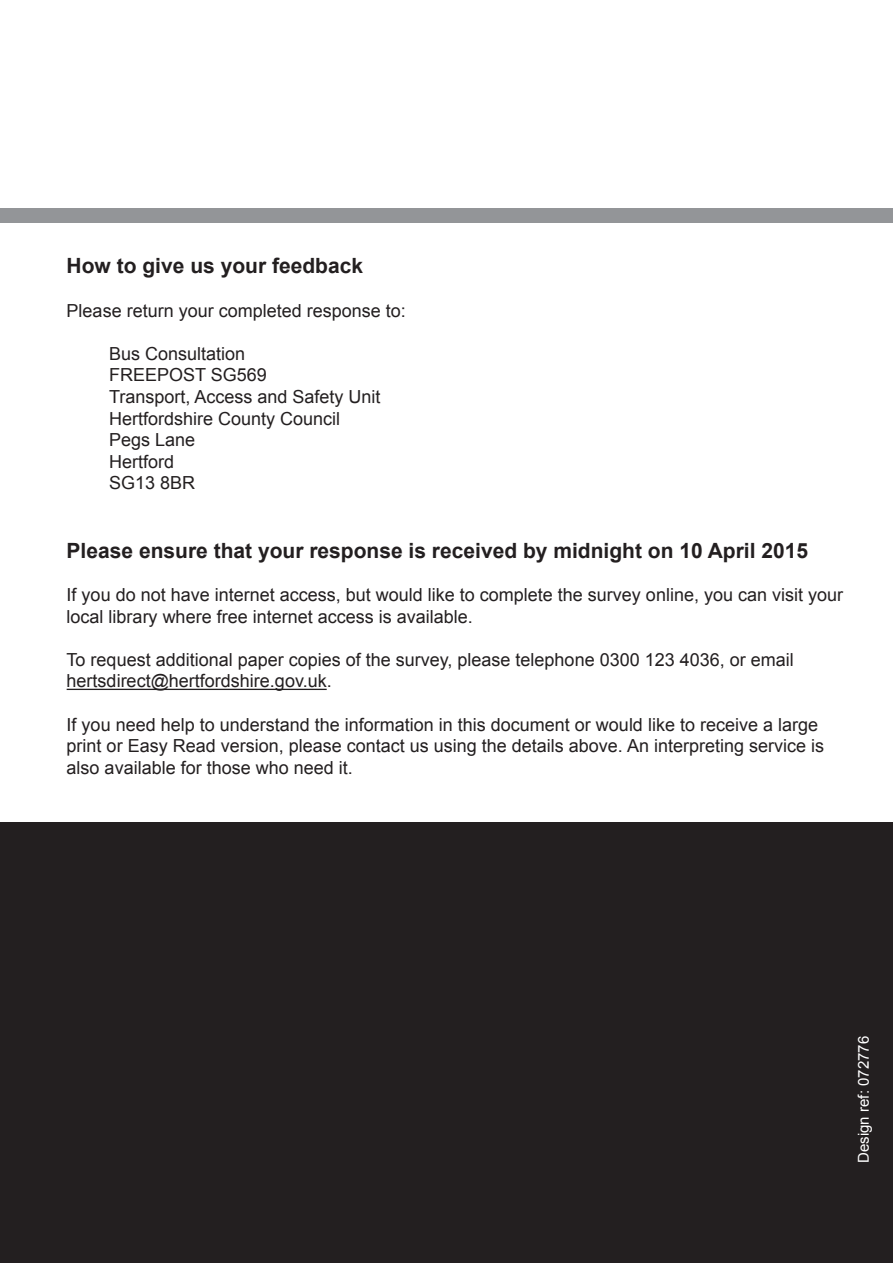
<style>
.page{position:relative;width:893px;height:1263px;background:#fff}
.page>*{position:absolute;margin:0;border:0;box-sizing:border-box;transform-origin:0 0}
.t1{font:700 21px "Arial";color:#231f20}
.t2{font:18px/21.6px "Arial";color:#231f20}
.t3{font:15px "Arial";color:#fff}
</style>
<div class="page">
<div style="left:0;top:823px;width:893px;height:440px;background:#231f20"></div>
<div style="left:0;top:209px;width:893px;height:14px;background:#939598"></div>
<hr style="left:67px;top:689px;width:260px;height:1px;background:#231f20">
<p class="t1" style="left:67px;top:252px;width:298px">How to give us your feedback</p>
<p class="t2" style="left:67px;top:300px;width:341px">Please return your completed response to:</p>
<p class="t2" style="left:109px;top:343px;width:273px">Bus Consultation<br>FREEPOST SG569<br>Transport, Access and Safety Unit<br>Hertfordshire County Council<br>Pegs Lane<br>Hertford<br>SG13 8BR</p>
<p class="t1" style="left:67px;top:537px;width:743px">Please ensure that your response is received by midnight on 10 April 2015</p>
<p class="t2" style="left:67px;top:584px;width:778px">If you do not have internet access, but would like to complete the survey online, you can visit your local library where free internet access is available.</p>
<p class="t2" style="left:67px;top:649px;width:729px">To request additional paper copies of the survey, please telephone 0300 123 4036, or email hertsdirect@hertfordshire.gov.uk.</p>
<p class="t2" style="left:67px;top:714px;width:759px">If you need help to understand the information in this document or would like to receive a large print or Easy Read version, please contact us using the details above. An interpreting service is also available for those who need it.</p>
<p class="t3" style="left:854px;top:1163px;width:128px;rotate:-90deg">Design ref: 072776</p>
</div>
